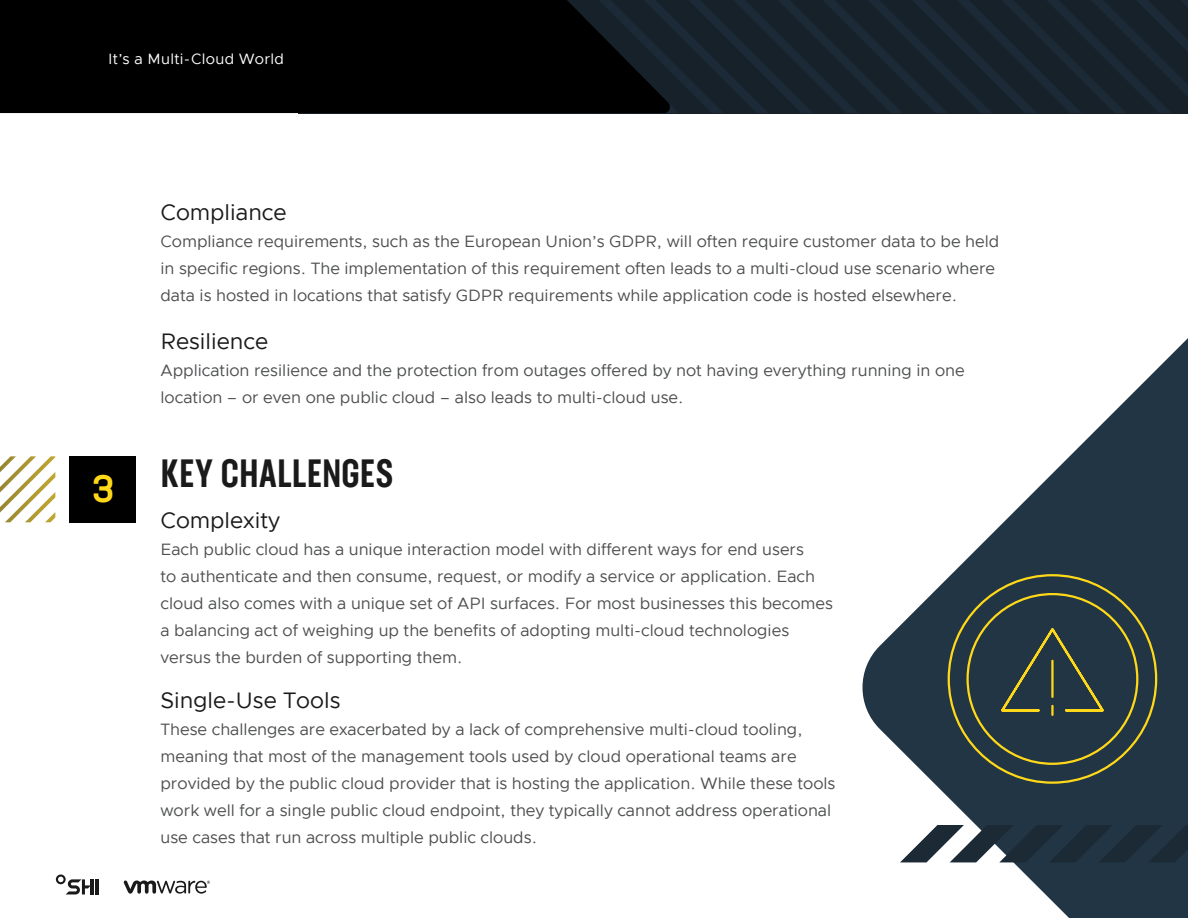
<style>
.page{position:relative;width:1188px;height:918px;background:#fff}
.page>*{position:absolute;margin:0;border:0;box-sizing:border-box;transform-origin:0 0}
.t1{font:500 39px "Neusa Next Std Compact";letter-spacing:.01em;color:#1a1a1a}
.t2{font:500 37.8px "Neusa Next Std";color:#ffd919}
.t3{font:22.5px "Metropolis";color:#1a1a1a}
.t4{font:16.5px/27px "Metropolis";color:#4d4e4f}
.t5{font:15px "Metropolis";letter-spacing:.02em;color:#fff}
</style>
<div class="page">
<svg style="left:672px;top:0;width:516px;height:113px;background:#18232c"></svg>
<svg style="left:0;top:0;width:672px;height:113px;background:#010203"></svg>
<svg style="left:123px;top:880px;width:87px;height:14px"></svg>
<hr style="left:96px;top:879px;width:3px;height:15px;background:#1a1a1a">
<svg style="left:56px;top:874px;width:35px;height:20px"></svg>
<hr style="left:91px;top:879px;width:3px;height:15px;background:#1a1a1a">
<svg style="left:862px;top:338px;width:326px;height:580px"></svg>
<svg style="left:900px;top:825px;width:288px;height:37px"></svg>
<svg style="left:946px;top:573px;width:212px;height:212px;background:#334140"></svg>
<div style="left:69px;top:456px;width:67px;height:67px;background:#000"></div>
<svg style="left:0;top:456px;width:55px;height:66px"></svg>
<p class="t5" style="left:108px;top:50px;width:178px">It’s a Multi-Cloud World</p>
<h2 class="t2" style="left:92px;top:465px;width:24px">3</h2>
<h3 class="t3" style="left:160px;top:199px;width:128px">Compliance</h3>
<p class="t4" style="left:160px;top:228px;width:840px">Compliance requirements, such as the European Union’s GDPR, will often require customer data to be held in specific regions. The implementation of this requirement often leads to a multi-cloud use scenario where data is hosted in locations that satisfy GDPR requirements while application code is hosted elsewhere.</p>
<h3 class="t3" style="left:160px;top:328px;width:109px">Resilience</h3>
<p class="t4" style="left:160px;top:357px;width:806px">Application resilience and the protection from outages offered by not having everything running in one location – or even one public cloud – also leads to multi-cloud use.</p>
<h1 class="t1" style="left:161px;top:449px;width:234px">KEY CHALLENGES</h1>
<h3 class="t3" style="left:160px;top:506px;width:121px">Complexity</h3>
<p class="t4" style="left:160px;top:536px;width:674px">Each public cloud has a unique interaction model with different ways for end users<br>to authenticate and then consume, request, or modify a service or application. Each cloud also comes with a unique set of API surfaces. For most businesses this becomes a balancing act of weighing up the benefits of adopting multi-cloud technologies versus the burden of supporting them.</p>
<h3 class="t3" style="left:160px;top:686px;width:181px">Single-Use Tools</h3>
<p class="t4" style="left:160px;top:716px;width:677px">These challenges are exacerbated by a lack of comprehensive multi-cloud tooling, meaning that most of the management tools used by cloud operational teams are provided by the public cloud provider that is hosting the application. While these tools work well for a single public cloud endpoint, they typically cannot address operational use cases that run across multiple public clouds.</p>
</div>
